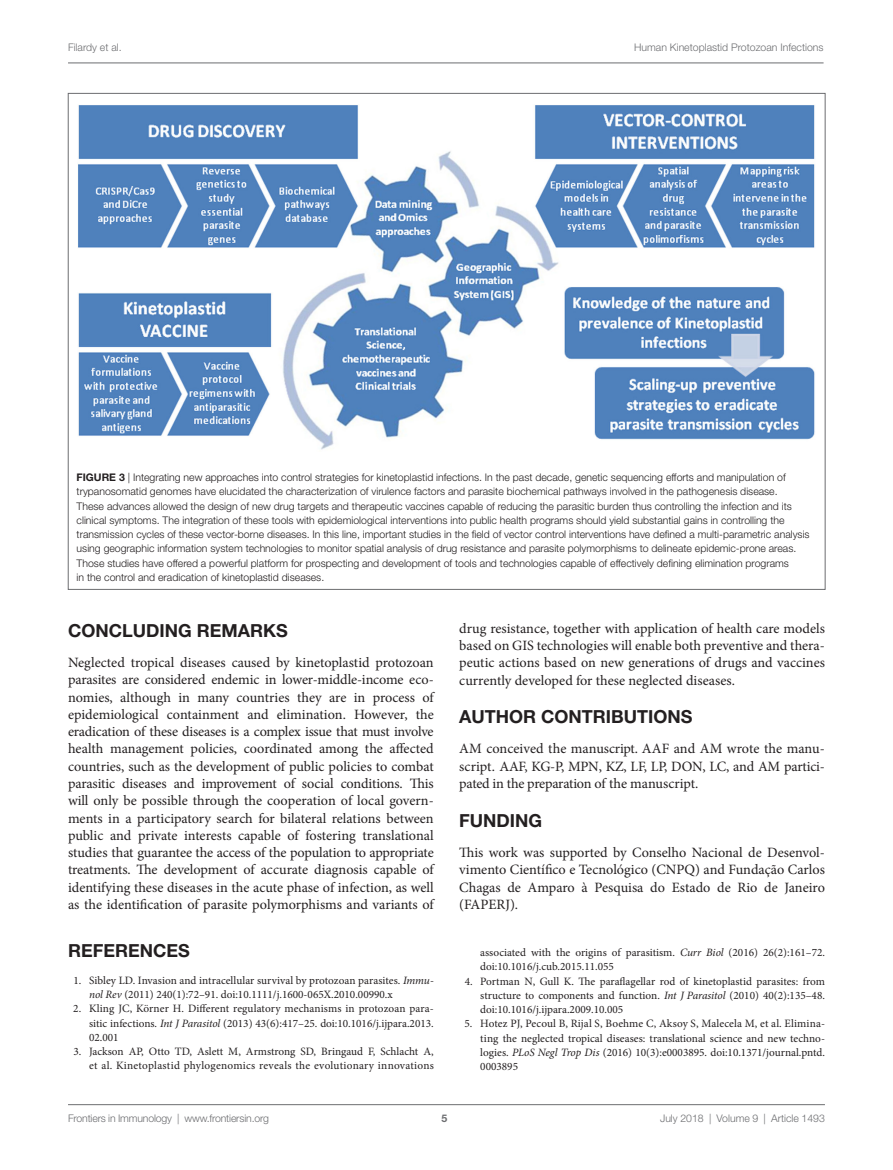
<style>
.page{position:relative;width:893px;height:1170px;background:#fff}
.page>*{position:absolute;margin:0;border:0;box-sizing:border-box;transform-origin:0 0}
.t1{font:700 18px "Helvetica Neue LT Std";color:#231f20}
.t2{font:14.25px/17.2px "Minion Pro";letter-spacing:-.005em;color:#231f20;text-align:justify}
.t3{font:11.25px/14.2px "Minion Pro";color:#231f20;text-align:justify}
.t4{font:300 10.5px/14.2px "Helvetica Neue LT Std";color:#231f20}
.t5{font:300 10.5px "Helvetica Neue LT Std";color:#6c6d70}
.t6{font:700 10.5px "Helvetica Neue LT Std";color:#6c6d70}
.s1{font-weight:700}
.s2{font-style:italic}
</style>
<div class="page">
<img style="left:78px;top:105px;width:737px;height:345px">
<hr style="left:68px;top:1104px;width:757px;height:1px;background:#6c6d70">
<hr style="left:68px;top:63px;width:755px;height:1px;background:#6c6d70">
<p class="t5" style="left:68px;top:41px;width:55px">Filardy et al.</p>
<p class="t5" style="left:634px;top:41px;width:191px">Human Kinetoplastid Protozoan Infections</p>
<p class="t4" style="left:77px;top:470px;width:734px"><span class="s1">FIGURE 3</span> | Integrating new approaches into control strategies for kinetoplastid infections. In the past decade, genetic sequencing efforts and manipulation of trypanosomatid genomes have elucidated the characterization of virulence factors and parasite biochemical pathways involved in the pathogenesis disease.<br>These advances allowed the design of new drug targets and therapeutic vaccines capable of reducing the parasitic burden thus controlling the infection and its clinical symptoms. The integration of these tools with epidemiological interventions into public health programs should yield substantial gains in controlling the transmission cycles of these vector-borne diseases. In this line, important studies in the field of vector control interventions have defined a multi-parametric analysis using geographic information system technologies to monitor spatial analysis of drug resistance and parasite polymorphisms to delineate epidemic-prone areas.<br>Those studies have offered a powerful platform for prospecting and development of tools and technologies capable of effectively defining elimination programs<br>in the control and eradication of kinetoplastid diseases.</p>
<p class="t1" style="left:68px;top:619px;width:221px">CONCLUDING REMARKS</p>
<p class="t2" style="left:68px;top:654px;width:367px">Neglected tropical diseases caused by kinetoplastid protozoan parasites are considered endemic in lower-middle-income eco&shy;nomies, although in many countries they are in process of epidemiological containment and elimination. However, the eradication of these diseases is a complex issue that must involve health management policies, coordinated among the affected countries, such as the development of public policies to combat parasitic diseases and improvement of social conditions. This will only be possible through the cooperation of local govern&shy;ments in a participatory search for bilateral relations between public and private interests capable of fostering translational studies that guarantee the access of the population to appropriate treatments. The development of accurate diagnosis capable of identifying these diseases in the acute phase of infection, as well as the identification of parasite polymorphisms and variants of</p>
<p class="t1" style="left:68px;top:939px;width:123px">REFERENCES</p>
<p class="t3" style="left:89px;top:973px;width:346px;text-indent:-16px">1. Sibley LD. Invasion and intracellular survival by protozoan parasites. <span class="s2">Immu&shy;nol Rev</span> (2011) 240(1):72–91. doi:10.1111/j.1600-065X.2010.00990.x</p>
<p class="t3" style="left:89px;top:1001px;width:346px;text-indent:-16px">2. Kling JC, Körner H. Different regulatory mechanisms in protozoan para&shy;sitic infections. <span class="s2">Int J Parasitol</span> (2013) 43(6):417–25. doi:10.1016/j.ijpara.2013.<br>02.001</p>
<p class="t3" style="left:73px;top:1044px;width:362px;text-align:right">3. Jackson AP, Otto TD, Aslett M, Armstrong SD, Bringaud F, Schlacht A, et al. Kinetoplastid phylogenomics reveals the evolutionary innovations</p>
<p class="t2" style="left:459px;top:619px;width:367px">drug resistance, together with application of health care models based on GIS technologies will enable both preventive and thera&shy;peutic actions based on new generations of drugs and vaccines currently developed for these neglected diseases.</p>
<p class="t1" style="left:459px;top:705px;width:235px">AUTHOR CONTRIBUTIONS</p>
<p class="t2" style="left:459px;top:740px;width:367px">AM conceived the manuscript. AAF and AM wrote the manu&shy;script. AAF, KG-P, MPN, KZ, LF, LP, DON, LC, and AM partici&shy;pated in the preparation of the manuscript.</p>
<p class="t1" style="left:459px;top:809px;width:84px">FUNDING</p>
<p class="t2" style="left:459px;top:843px;width:367px">This work was supported by Conselho Nacional de Desenvol&shy;vimento Científico e Tecnológico (CNPQ) and Fundação Carlos Chagas de Amparo à Pesquisa do Estado de Rio de Janeiro (FAPERJ).</p>
<p class="t3" style="left:480px;top:945px;width:346px">associated with the origins of parasitism. <span class="s2">Curr Biol</span> (2016) 26(2):161–72. doi:10.1016/j.cub.2015.11.055</p>
<p class="t3" style="left:480px;top:973px;width:346px;text-indent:-16px">4. Portman N, Gull K. The paraflagellar rod of kinetoplastid parasites: from structure to components and function. <span class="s2">Int J Parasitol</span> (2010) 40(2):135–48. doi:10.1016/j.ijpara.2009.10.005</p>
<p class="t3" style="left:480px;top:1016px;width:346px;text-indent:-16px">5. Hotez PJ, Pecoul B, Rijal S, Boehme C, Aksoy S, Malecela M, et al. Elimina&shy;ting the neglected tropical diseases: translational science and new techno&shy;logies. <span class="s2">PLoS Negl Trop Dis</span> (2016) 10(3):e0003895. doi:10.1371/journal.pntd.<br>0003895</p>
<p class="t5" style="left:68px;top:1111px;width:203px">Frontiers in Immunology | www.frontiersin.org</p>
<p class="t5" style="left:660px;top:1111px;width:166px">July 2018 | Volume 9 | Article 1493</p>
<p class="t6" style="left:441px;top:1111px;width:7px">5</p>
</div>
